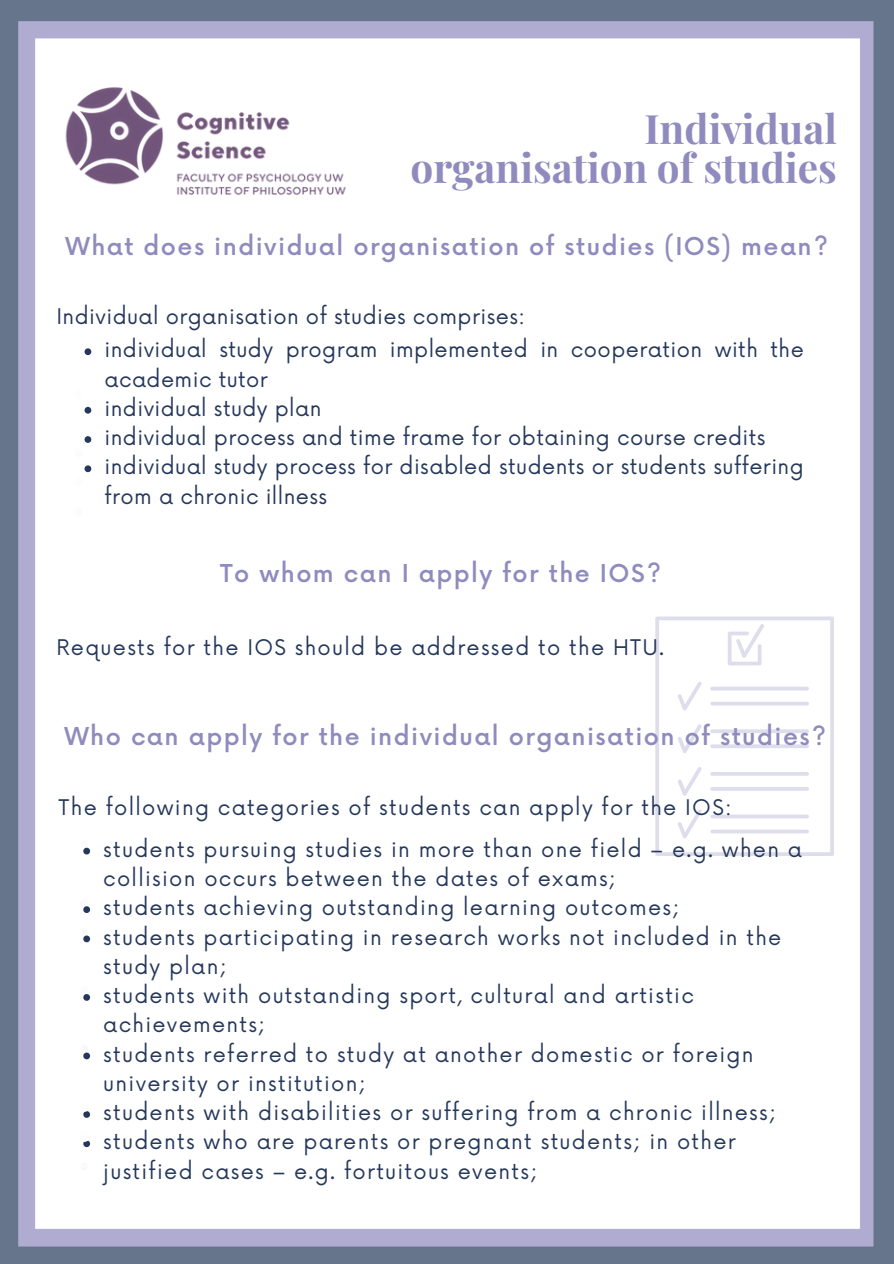
<style>
.page{position:relative;width:894px;height:1264px;background:#fff}
.page>*{position:absolute;margin:0;border:0;box-sizing:border-box;transform-origin:0 0}
.t1{font:700 40.5px/39.3px "Playfair Display";color:#8f8bbe;text-align:right}
.t2{font:500 24px "Now";letter-spacing:.06em;color:#8f8bbe}
.t3{font:21px/29.2px "Now";letter-spacing:.06em;color:#25385b}
.t4{font:21px/29.2px "Now";letter-spacing:.02em;color:#25385b}
</style>
<div class="page">
<img style="left:0;top:0;width:893px;height:1263px">
<svg style="left:655px;top:616px;width:178px;height:240px"></svg>
<img style="left:56px;top:68px;width:303px;height:145px">
<div style="left:72px;top:375px;width:25px;height:58px;background:#fff"></div>
<div style="left:73px;top:371px;width:20px;height:20px;background:#fff"></div>
<div style="left:74px;top:434px;width:20px;height:20px;background:#fff"></div>
<div style="left:73px;top:439px;width:20px;height:20px;background:#fff"></div>
<div style="left:72px;top:441px;width:20px;height:21px;background:#fff"></div>
<svg style="left:84px;top:348px;width:7px;height:7px"></svg>
<svg style="left:84px;top:406px;width:7px;height:7px"></svg>
<svg style="left:84px;top:436px;width:7px;height:7px"></svg>
<svg style="left:84px;top:465px;width:7px;height:7px"></svg>
<div style="left:66px;top:474px;width:21px;height:9px;background:#fff"></div>
<div style="left:67px;top:471px;width:20px;height:21px;background:#fff"></div>
<div style="left:64px;top:500px;width:20px;height:21px;background:#fff"></div>
<div style="left:76px;top:831px;width:20px;height:20px;background:#fff"></div>
<div style="left:77px;top:832px;width:20px;height:20px;background:#fff"></div>
<div style="left:81px;top:891px;width:20px;height:21px;background:#fff"></div>
<div style="left:69px;top:918px;width:20px;height:20px;background:#fff"></div>
<div style="left:63px;top:978px;width:20px;height:21px;background:#fff"></div>
<div style="left:73px;top:977px;width:20px;height:20px;background:#fff"></div>
<div style="left:69px;top:1045px;width:20px;height:21px;background:#fff"></div>
<div style="left:71px;top:1044px;width:19px;height:20px;background:#fff"></div>
<div style="left:73px;top:1041px;width:20px;height:21px;background:#fff"></div>
<hr style="left:73px;top:1049px;width:21px;height:2px;background:#fff">
<div style="left:73px;top:1039px;width:20px;height:20px;background:#fff"></div>
<div style="left:74px;top:1156px;width:20px;height:20px;background:#fff"></div>
<div style="left:72px;top:1068px;width:32px;height:100px;background:#fff"></div>
<svg style="left:83px;top:847px;width:7px;height:7px"></svg>
<svg style="left:83px;top:906px;width:7px;height:7px"></svg>
<svg style="left:83px;top:935px;width:7px;height:7px"></svg>
<svg style="left:63px;top:994px;width:27px;height:6px"></svg>
<svg style="left:83px;top:1052px;width:7px;height:7px"></svg>
<svg style="left:83px;top:1111px;width:7px;height:6px"></svg>
<svg style="left:83px;top:1141px;width:7px;height:6px"></svg>
<p class="t1" style="left:410px;top:108px;width:428px">Individual organisation of studies</p>
<p class="t2" style="left:65px;top:233px;width:764px">What does individual organisation of studies (IOS) mean?</p>
<p class="t4" style="left:56px;top:302px;width:470px">Individual organisation of studies comprises:</p>
<p class="t4" style="left:104px;top:336px;width:700px">individual study program implemented in cooperation with the academic tutor</p>
<h1 class="t4" style="left:104px;top:395px;width:218px">individual study plan</h1>
<h2 class="t4" style="left:104px;top:424px;width:662px">individual process and time frame for obtaining course credits</h2>
<p class="t4" style="left:104px;top:453px;width:700px">individual study process for disabled students or students suffering from a chronic illness</p>
<h2 class="t2" style="left:220px;top:560px;width:442px">To whom can I apply for the IOS?</h2>
<p class="t3" style="left:56px;top:633px;width:609px">Requests for the IOS should be addressed to the HTU.</p>
<p class="t2" style="left:64px;top:723px;width:763px">Who can apply for the individual organisation of studies?</p>
<p class="t3" style="left:59px;top:793px;width:674px">The following categories of students can apply for the IOS:</p>
<p class="t3" style="left:103px;top:835px;width:700px">students pursuing studies in more than one field – e.g. when a collision occurs between the dates of exams;</p>
<p class="t3" style="left:103px;top:894px;width:577px">students achieving outstanding learning outcomes;</p>
<p class="t3" style="left:103px;top:923px;width:679px">students participating in research works not included in the study plan;</p>
<p class="t3" style="left:103px;top:981px;width:592px">students with outstanding sport, cultural and artistic achievements;</p>
<h2 class="t3" style="left:103px;top:1040px;width:651px">students referred to study at another domestic or foreign university or institution;</h2>
<p class="t3" style="left:103px;top:1098px;width:674px">students with disabilities or suffering from a chronic illness;</p>
<p class="t3" style="left:103px;top:1128px;width:634px">students who are parents or pregnant students; in other justified cases – e.g. fortuitous events;</p>
</div>
